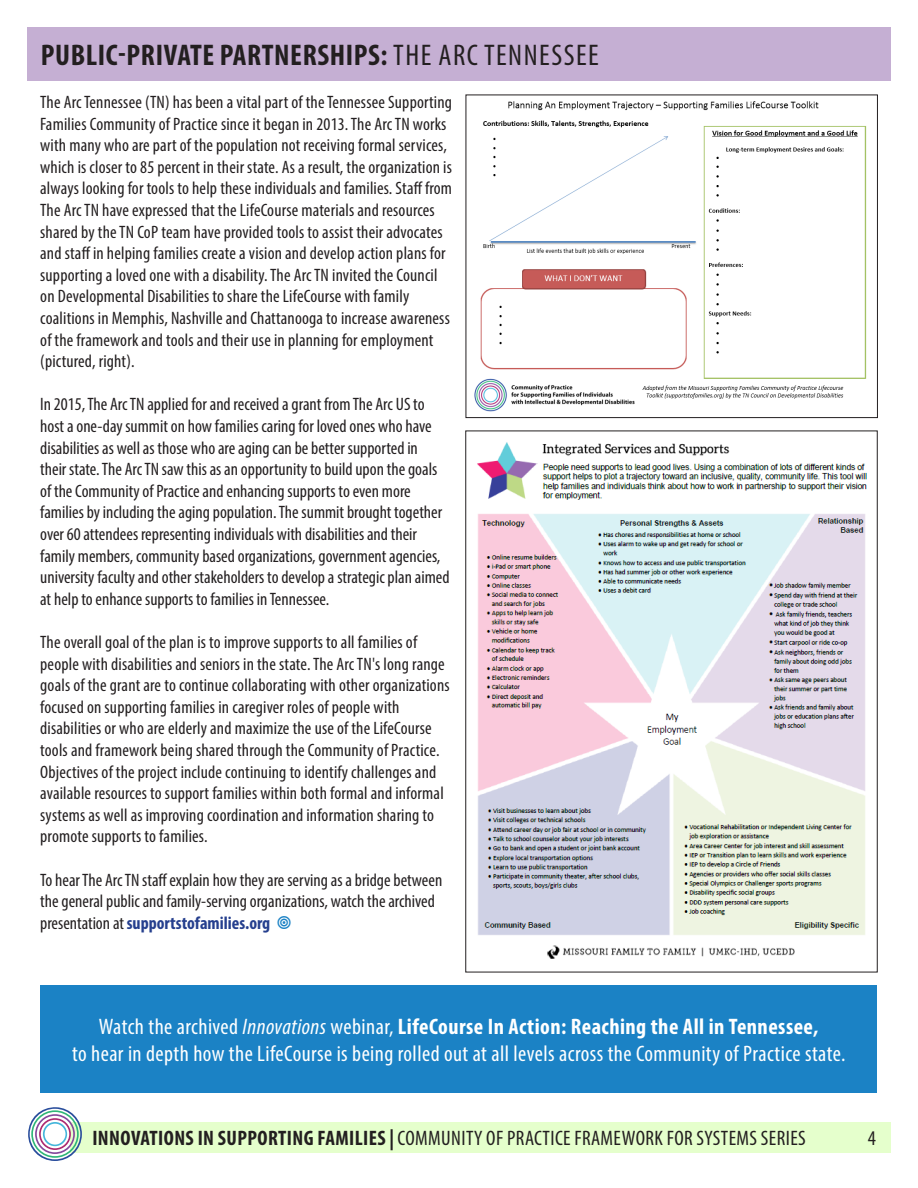
<style>
.page{position:relative;width:918px;height:1188px;background:#fff}
.page>*{position:absolute;margin:0;border:0;box-sizing:border-box;transform-origin:0 0}
.t1{font:700 condensed 30px "Myriad Pro";letter-spacing:.02em;color:#231f20}
.t2{font:condensed 22.5px/27px "Myriad Pro";letter-spacing:.02em;color:#fff;text-align:center}
.t3{font:condensed 21px "Myriad Pro";letter-spacing:.02em;color:#231f20}
.t4{font:condensed 18px/21.6px "Myriad Pro";letter-spacing:.01em;color:#231f20}
.s1{font-weight:400}
.s2{font-weight:700;color:#253f8e}
.s3{font-style:italic}
.s4{font-weight:700}
</style>
<div class="page">
<div style="left:71px;top:1122px;width:820px;height:31px;background:#e5ffcc"></div>
<svg style="left:28px;top:1107px;width:54px;height:54px"></svg>
<div style="left:27px;top:27px;width:864px;height:54px;background:#c5afd3"></div>
<div style="left:40px;top:985px;width:837px;height:108px;background:#1b82c5"></div>
<img style="left:474px;top:101px;width:393px;height:311px">
<div style="left:466px;top:95px;width:412px;height:323px;border:1px solid #231f20"></div>
<img style="left:477px;top:442px;width:390px;height:517px">
<p class="t1" style="left:41px;top:37px;width:559px">PUBLIC-PRIVATE PARTNERSHIPS: <span class="s1">THE ARC TENNESSEE</span></p>
<p class="t4" style="left:40px;top:91px;width:413px">The Arc Tennessee (TN) has been a vital part of the Tennessee Supporting Families Community of Practice since it began in 2013. The Arc TN works with many who are part of the population not receiving formal services, which is closer to 85 percent in their state. As a result, the organization is always looking for tools to help these individuals and families. Staff from The Arc TN have expressed that the LifeCourse materials and resources shared by the TN CoP team have provided tools to assist their advocates and staff in helping families create a vision and develop action plans for supporting a loved one with a disability. The Arc TN invited the Council on Developmental Disabilities to share the LifeCourse with family coalitions in Memphis, Nashville and Chattanooga to increase awareness of the framework and tools and their use in planning for employment (pictured, right).</p>
<p class="t4" style="left:40px;top:393px;width:411px">In 2015, The Arc TN applied for and received a grant from The Arc US to host a one-day summit on how families caring for loved ones who have disabilities as well as those who are aging can be better supported in<br>their state. The Arc TN saw this as an opportunity to build upon the goals of the Community of Practice and enhancing supports to even more families by including the aging population. The summit brought together over 60 attendees representing individuals with disabilities and their family members, community based organizations, government agencies, university faculty and other stakeholders to develop a strategic plan aimed at help to enhance supports to families in Tennessee.</p>
<p class="t4" style="left:40px;top:631px;width:411px">The overall goal of the plan is to improve supports to all families of people with disabilities and seniors in the state. The Arc TN's long range goals of the grant are to continue collaborating with other organizations focused on supporting families in caregiver roles of people with disabilities or who are elderly and maximize the use of the LifeCourse tools and framework being shared through the Community of Practice.<br>Objectives of the project include continuing to identify challenges and available resources to support families within both formal and informal systems as well as improving coordination and information sharing to promote supports to families.</p>
<p class="t4" style="left:40px;top:869px;width:404px">To hear The Arc TN staff explain how they are serving as a bridge between the general public and family-serving organizations, watch the archived presentation at <span class="s2">supportstofamilies.org</span></p>
<p class="t2" style="left:72px;top:1013px;width:775px">Watch the archived <span class="s3">Innovations</span> webinar, <span class="s4">LifeCourse In Action: Reaching the All in Tennessee,<br></span>to hear in depth how the LifeCourse is being rolled out at all levels across the Community of Practice state.</p>
<p class="t3" style="left:92px;top:1125px;width:715px"><span class="s4">INNOVATIONS IN SUPPORTING FAMILIES |</span> COMMUNITY OF PRACTICE FRAMEWORK FOR SYSTEMS SERIES</p>
<p class="t3" style="left:868px;top:1125px;width:10px">4</p>
</div>
